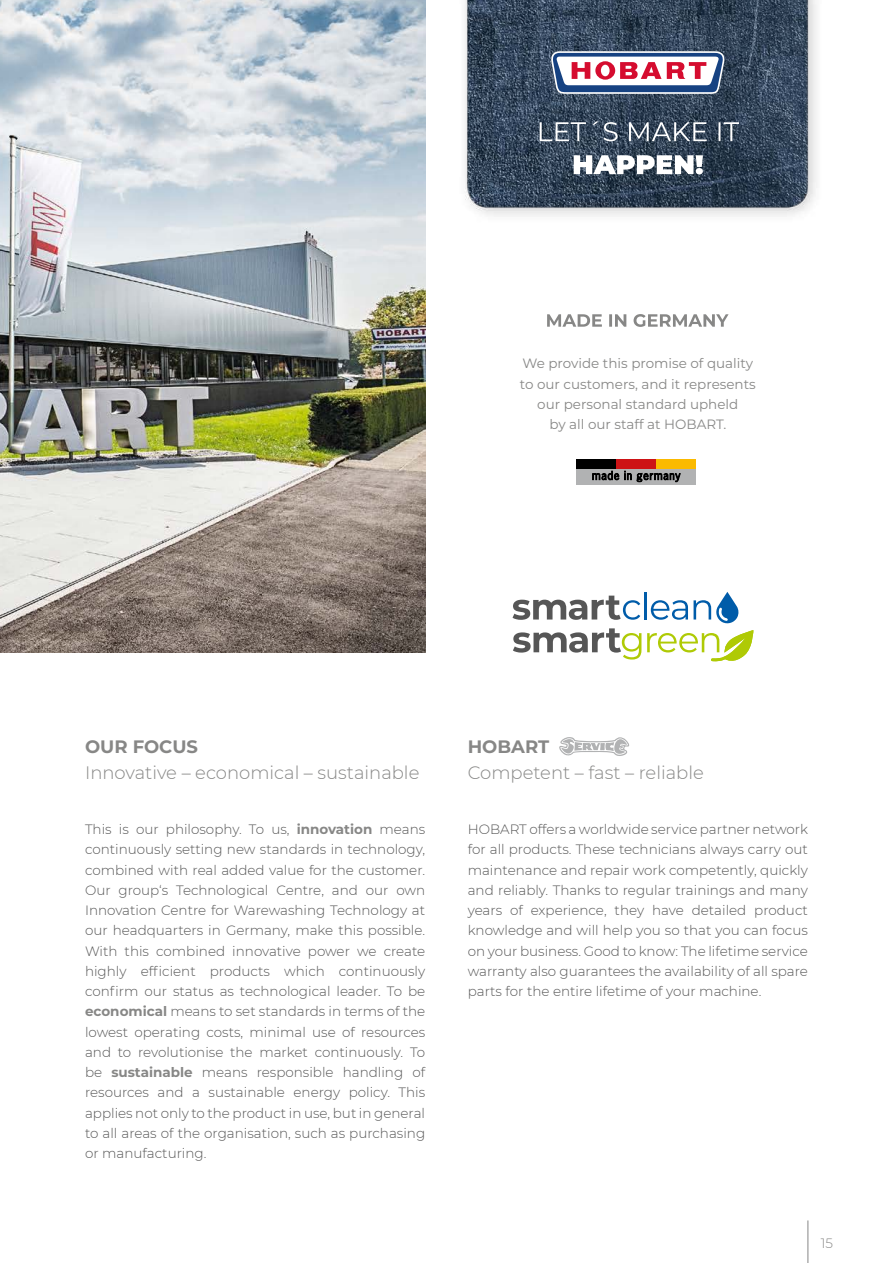
<style>
.page{position:relative;width:893px;height:1263px;background:#fff}
.page>*{position:absolute;margin:0;border:0;box-sizing:border-box;transform-origin:0 0}
.t1{font:300 18px "Montserrat";color:#878786}
.t2{font:700 18px "Montserrat";color:#878786}
.t3{font:300 13.5px/20.2px "Montserrat";color:#565656;text-align:justify}
.t4{font:13.5px/20.2px "Montserrat";color:#878786;text-align:center}
.t5{font:300 13.5px "Montserrat";color:#878786}
.s1{font-weight:700;color:#878786}
</style>
<div class="page">
<hr style="left:807px;top:1220px;width:1px;height:43px;background:#878786">
<svg style="left:559px;top:737px;width:70px;height:19px"></svg>
<img style="left:0;top:238px;width:425px;height:414px">
<img style="left:0;top:0;width:817px;height:238px">
<svg style="left:551px;top:51px;width:173px;height:43px"></svg>
<svg style="left:574px;top:155px;width:129px;height:19px"></svg>
<svg style="left:540px;top:121px;width:199px;height:20px"></svg>
<div style="left:577px;top:468px;width:119px;height:17px;background:#b1b2b3"></div>
<div style="left:656px;top:459px;width:40px;height:9px;background:#fbba00"></div>
<div style="left:577px;top:459px;width:39px;height:9px;background:#000"></div>
<div style="left:616px;top:459px;width:40px;height:9px;background:#cd1316"></div>
<svg style="left:592px;top:471px;width:88px;height:11px"></svg>
<svg style="left:547px;top:314px;width:182px;height:13px"></svg>
<svg style="left:513px;top:628px;width:128px;height:31px"></svg>
<svg style="left:512px;top:596px;width:128px;height:24px"></svg>
<hr style="left:644px;top:592px;width:3px;height:27px;background:#005ca9">
<svg style="left:647px;top:592px;width:106px;height:70px"></svg>
<p class="t4" style="left:520px;top:353px;width:237px">We provide this promise of quality to our customers, and it represents our personal standard upheld<br>by all our staff at HOBART.</p>
<h1 class="t2" style="left:85px;top:734px;width:115px">OUR FOCUS</h1>
<h1 class="t1" style="left:85px;top:760px;width:336px">Innovative – economical – sustainable</h1>
<p class="t3" style="left:85px;top:819px;width:342px">This is our philosophy. To us, <span class="s1">innovation</span> means continuously setting new standards in technology, combined with real added value for the customer.<br>Our group‘s Technological Centre, and our own Innovation Centre for Warewashing Technology at our headquarters in Germany, make this possible.<br>With this combined innovative power we create highly efficient products which continuously confirm our status as technological leader. To be <span class="s1">economical</span> means to set standards in terms of the lowest operating costs, minimal use of resources and to revolutionise the market continuously. To be <span class="s1">sustainable</span> means responsible handling of resources and a sustainable energy policy. This applies not only to the product in use, but in general to all areas of the organisation, such as purchasing or manufacturing.</p>
<h1 class="t2" style="left:468px;top:734px;width:83px">HOBART</h1>
<h1 class="t1" style="left:468px;top:760px;width:238px">Competent – fast – reliable</h1>
<p class="t3" style="left:468px;top:819px;width:342px">HOBART offers a worldwide service partner network for all products. These technicians always carry out maintenance and repair work competently, quickly and reliably. Thanks to regular trainings and many years of experience, they have detailed product knowledge and will help you so that you can focus on your business. Good to know: The lifetime service warranty also guarantees the availability of all spare parts for the entire lifetime of your machine.</p>
<p class="t5" style="left:821px;top:1234px;width:14px">15</p>
</div>
